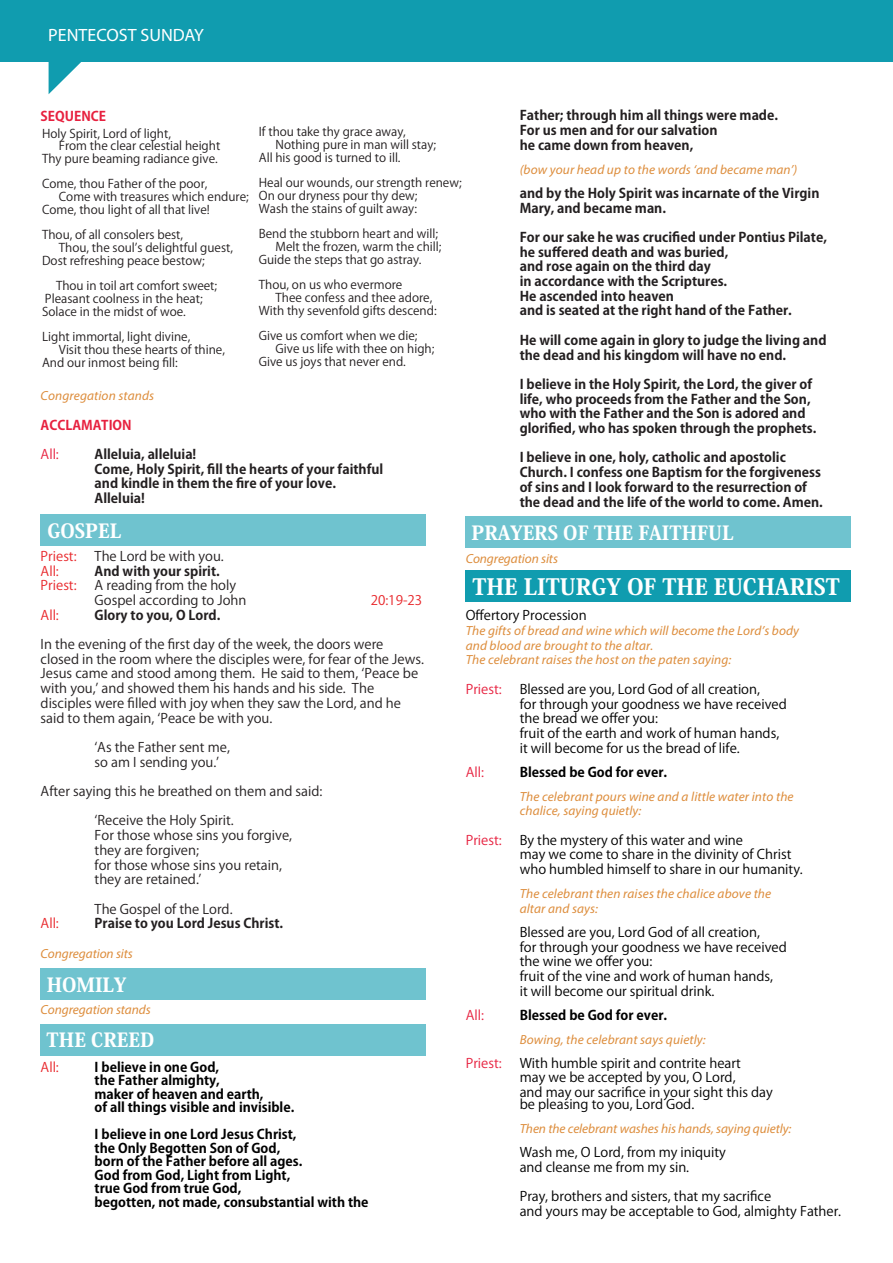
<style>
.page{position:relative;width:893px;height:1263px;background:#fff}
.page>*{position:absolute;margin:0;border:0;box-sizing:border-box;transform-origin:0 0}
.t1{font:800 22.35px "Koz Min Pro";color:#fff}
.t2{font:800 19.35px "Koz Min Pro";color:#fff}
.t3{font:17.85px "Myriad Pro";color:#fff}
.t4{font:700 13.2px/14.7px "Koz Go Pro";color:#231f20}
.t5{font:13.2px/14.7px "Koz Go Pro";color:#000}
.t6{font:13.2px/14.7px "Koz Go Pro";color:#231f20}
.t7{font:italic 13.2px/14.7px "Myriad Pro";letter-spacing:.01em;color:#dd8d3c}
.t8{font:700 13.2px/13.5px "Koz Go Pro";color:#000}
.t9{font:13.2px "Koz Go Pro";color:#e8262a}
.t10{font:13.2px "Koz Go Pro";color:#e7213f}
.t11{font:700 13.2px "Koz Go Pro";color:#e7213f}
.t12{font:13.2px "Koz Go Pro";color:#e92428}
.t13{font:12px/12.8px "Koz Go Pro";color:#231f20}
</style>
<div class="page">
<div style="left:40px;top:968px;width:385px;height:31px;background:#6fc3cf"></div>
<div style="left:465px;top:516px;width:385px;height:32px;background:#6fc3cf"></div>
<div style="left:465px;top:570px;width:385px;height:32px;background:#109caf"></div>
<div style="left:40px;top:514px;width:385px;height:32px;background:#6fc3cf"></div>
<div style="left:0;top:0;width:893px;height:62px;background:#109caf"></div>
<svg style="left:49px;top:62px;width:32px;height:32px"></svg>
<div style="left:40px;top:1023px;width:385px;height:32px;background:#6fc3cf"></div>
<h3 class="t3" style="left:48px;top:24px;width:157px">PENTECOST SUNDAY</h3>
<p class="t11" style="left:41px;top:108px;width:67px">SEQUENCE</p>
<p class="t13" style="left:42px;top:127px;width:130px">Holy Spirit, Lord of light,</p>
<p class="t13" style="left:59px;top:140px;width:163px">From the clear celestial height</p>
<p class="t13" style="left:42px;top:153px;width:177px">Thy pure beaming radiance give.</p>
<p class="t13" style="left:42px;top:178px;width:167px">Come, thou Father of the poor,</p>
<p class="t13" style="left:59px;top:191px;width:191px">Come with treasures which endure;</p>
<p class="t13" style="left:42px;top:204px;width:169px">Come, thou light of all that live!</p>
<p class="t13" style="left:42px;top:229px;width:143px">Thou, of all consolers best,</p>
<p class="t13" style="left:59px;top:242px;width:176px">Thou, the soulʼs delightful guest,</p>
<p class="t13" style="left:42px;top:254px;width:164px">Dost refreshing peace bestow;</p>
<p class="t13" style="left:42px;top:280px;width:177px;text-indent:14px">Thou in toil art comfort sweet;<br>Pleasant coolness in the heat;<br>Solace in the midst of woe.</p>
<p class="t13" style="left:42px;top:331px;width:150px">Light immortal, light divine,</p>
<p class="t13" style="left:59px;top:344px;width:168px">Visit thou these hearts of thine,</p>
<p class="t13" style="left:42px;top:356px;width:137px">And our inmost being fill:</p>
<p class="t13" style="left:259px;top:126px;width:148px">If thou take thy grace away,</p>
<p class="t13" style="left:276px;top:139px;width:162px">Nothing pure in man will stay;</p>
<p class="t13" style="left:259px;top:151px;width:143px">All his good is turned to ill.</p>
<p class="t13" style="left:259px;top:177px;width:204px">Heal our wounds, our strength renew;<br>On our dryness pour thy dew;<br>Wash the stains of guilt away:</p>
<p class="t13" style="left:259px;top:228px;width:181px">Bend the stubborn heart and will;</p>
<p class="t13" style="left:276px;top:241px;width:167px">Melt the frozen, warm the chill;</p>
<p class="t13" style="left:259px;top:253px;width:164px">Guide the steps that go astray.</p>
<p class="t13" style="left:259px;top:279px;width:145px">Thou, on us who evermore</p>
<p class="t13" style="left:276px;top:292px;width:158px">Thee confess and thee adore,</p>
<p class="t13" style="left:259px;top:304px;width:179px">With thy sevenfold gifts descend:</p>
<p class="t13" style="left:259px;top:330px;width:160px">Give us comfort when we die;</p>
<p class="t13" style="left:276px;top:343px;width:160px">Give us life with thee on high;</p>
<p class="t13" style="left:259px;top:355px;width:149px">Give us joys that never end.</p>
<p class="t7" style="left:41px;top:388px;width:115px">Congregation stands</p>
<p class="t11" style="left:41px;top:416px;width:93px">ACCLAMATION</p>
<p class="t10" style="left:41px;top:446px;width:20px">All:</p>
<p class="t4" style="left:95px;top:448px;width:290px">Alleluia, alleluia!<br>Come, Holy Spirit, fill the hearts of your faithful and kindle in them the fire of your love.<br>Alleluia!</p>
<p class="t4" style="left:520px;top:109px;width:260px">Father; through him all things were made.<br>For us men and for our salvation<br>he came down from heaven,</p>
<p class="t7" style="left:520px;top:162px;width:279px">(bow your head up to the words ‘and became man’)</p>
<p class="t4" style="left:520px;top:186px;width:301px">and by the Holy Spirit was incarnate of the Virgin<br>Mary, and became man.</p>
<p class="t4" style="left:520px;top:231px;width:309px">For our sake he was crucified under Pontius Pilate, he suffered death and was buried,<br>and rose again on the third day<br>in accordance with the Scriptures.<br>He ascended into heaven<br>and is seated at the right hand of the Father.</p>
<p class="t4" style="left:520px;top:333px;width:308px">He will come again in glory to judge the living and the dead and his kingdom will have no end.</p>
<p class="t4" style="left:520px;top:378px;width:298px">I believe in the Holy Spirit, the Lord, the giver of life, who proceeds from the Father and the Son, who with the Father and the Son is adored and glorified, who has spoken through the prophets.</p>
<p class="t4" style="left:520px;top:451px;width:305px">I believe in one, holy, catholic and apostolic Church. I confess one Baptism for the forgiveness of sins and I look forward to the resurrection of the dead and the life of the world to come. Amen.</p>
<h2 class="t2" style="left:47px;top:516px;width:76px">GOSPEL</h2>
<p class="t9" style="left:41px;top:547px;width:37px">Priest:</p>
<p class="t6" style="left:95px;top:549px;width:131px">The Lord be with you.</p>
<p class="t9" style="left:41px;top:562px;width:20px">All:</p>
<p class="t4" style="left:95px;top:564px;width:127px">And with your spirit.</p>
<p class="t9" style="left:41px;top:577px;width:37px">Priest:</p>
<p class="t6" style="left:95px;top:578px;width:153px">A reading from the holy<br>Gospel according to John</p>
<p class="t9" style="left:371px;top:591px;width:53px">20:19-23</p>
<p class="t12" style="left:41px;top:606px;width:20px">All:</p>
<p class="t4" style="left:95px;top:608px;width:127px">Glory to you, O Lord.</p>
<p class="t6" style="left:41px;top:637px;width:385px">In the evening of the first day of the week, the doors were closed in the room where the disciples were, for fear of the Jews.<br>Jesus came and stood among them. He said to them, ʻPeace be with you,ʼ and showed them his hands and his side. The disciples were filled with joy when they saw the Lord, and he said to them again, ʻPeace be with you.</p>
<p class="t6" style="left:95px;top:740px;width:137px">ʻAs the Father sent me, so am I sending you.ʼ</p>
<p class="t6" style="left:41px;top:784px;width:283px">After saying this he breathed on them and said:</p>
<p class="t6" style="left:95px;top:814px;width:199px">ʻReceive the Holy Spirit.<br>For those whose sins you forgive, they are forgiven;<br>for those whose sins you retain, they are retained.ʼ</p>
<p class="t6" style="left:95px;top:902px;width:139px">The Gospel of the Lord.</p>
<p class="t9" style="left:41px;top:915px;width:20px">All:</p>
<p class="t4" style="left:95px;top:917px;width:190px">Praise to you Lord Jesus Christ.</p>
<p class="t7" style="left:41px;top:946px;width:94px">Congregation sits</p>
<h2 class="t2" style="left:47px;top:970px;width:81px">HOMILY</h2>
<p class="t7" style="left:41px;top:1002px;width:112px">Congregation stands</p>
<h2 class="t2" style="left:47px;top:1026px;width:109px">THE CREED</h2>
<p class="t9" style="left:41px;top:1058px;width:20px">All:</p>
<p class="t8" style="left:95px;top:1061px;width:201px">I believe in one God,<br>the Father almighty,<br>maker of heaven and earth,<br>of all things visible and invisible.</p>
<p class="t8" style="left:95px;top:1128px;width:275px">I believe in one Lord Jesus Christ,<br>the Only Begotten Son of God,<br>born of the Father before all ages.<br>God from God, Light from Light,<br>true God from true God,<br>begotten, not made, consubstantial with the</p>
<h2 class="t2" style="left:472px;top:519px;width:264px">PRAYERS OF THE FAITHFUL</h2>
<h1 class="t1" style="left:472px;top:570px;width:369px">THE LITURGY OF THE EUCHARIST</h1>
<p class="t7" style="left:466px;top:551px;width:94px">Congregation sits</p>
<p class="t5" style="left:466px;top:608px;width:123px">Offertory Procession</p>
<p class="t7" style="left:466px;top:623px;width:335px">The gifts of bread and wine which will become the Lord’s body and blood are brought to the altar.<br>The celebrant raises the host on the paten saying:</p>
<p class="t10" style="left:466px;top:680px;width:37px">Priest:</p>
<p class="t5" style="left:520px;top:682px;width:269px">Blessed are you, Lord God of all creation,<br>for through your goodness we have received the bread we offer you:<br>fruit of the earth and work of human hands, it will become for us the bread of life.</p>
<p class="t10" style="left:466px;top:763px;width:20px">All:</p>
<p class="t8" style="left:520px;top:766px;width:149px">Blessed be God for ever.</p>
<p class="t7" style="left:520px;top:789px;width:275px">The celebrant pours wine and a little water into the chalice, saying quietly:</p>
<p class="t10" style="left:466px;top:831px;width:37px">Priest:</p>
<p class="t5" style="left:520px;top:833px;width:284px">By the mystery of this water and wine<br>may we come to share in the divinity of Christ who humbled himself to share in our humanity.</p>
<p class="t7" style="left:520px;top:886px;width:253px">The celebrant then raises the chalice above the altar and says:</p>
<p class="t5" style="left:520px;top:925px;width:269px">Blessed are you, Lord God of all creation,<br>for through your goodness we have received the wine we offer you:<br>fruit of the vine and work of human hands,<br>it will become our spiritual drink.</p>
<p class="t10" style="left:466px;top:1006px;width:20px">All:</p>
<p class="t8" style="left:520px;top:1009px;width:149px">Blessed be God for ever.</p>
<p class="t7" style="left:520px;top:1032px;width:187px">Bowing, the celebrant says quietly:</p>
<p class="t10" style="left:466px;top:1054px;width:37px">Priest:</p>
<p class="t5" style="left:520px;top:1056px;width:255px">With humble spirit and contrite heart<br>may we be accepted by you, O Lord,<br>and may our sacrifice in your sight this day</p>
<p class="t5" style="left:520px;top:1097px;width:176px">be pleasing to you, Lord God.</p>
<p class="t7" style="left:520px;top:1121px;width:273px">Then the celebrant washes his hands, saying quietly:</p>
<p class="t5" style="left:520px;top:1145px;width:208px">Wash me, O Lord, from my iniquity and cleanse me from my sin.</p>
<p class="t5" style="left:520px;top:1189px;width:323px">Pray, brothers and sisters, that my sacrifice<br>and yours may be acceptable to God, almighty Father.</p>
</div>
